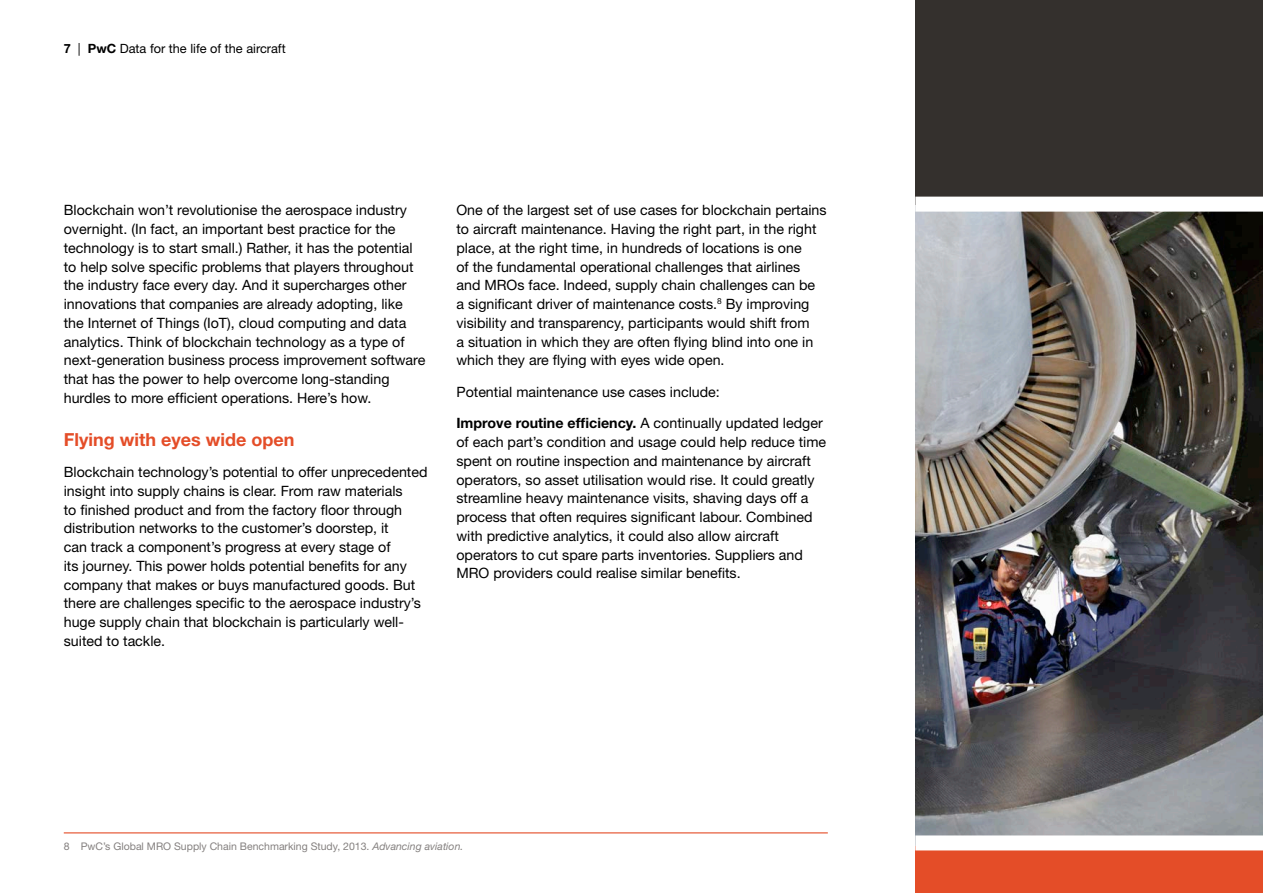
<style>
.page{position:relative;width:1263px;height:893px;background:#fff}
.page>*{position:absolute;margin:0;border:0;box-sizing:border-box;transform-origin:0 0}
.t1{font:700 18px "Helvetica Neue";color:#e44d28}
.t2{font:14.25px/18.8px "Helvetica Neue";color:#000}
.t3{font:12.75px "Helvetica Neue";color:#000}
.t4{font:10.5px "Helvetica Neue";color:#84807f}
.s1{font-weight:700}
.s2{font-style:italic}
</style>
<div class="page">
<hr style="left:64px;top:832px;width:764px;height:1px;background:#e44d28">
<img style="left:915px;top:212px;width:348px;height:623px">
<div style="left:915px;top:0;width:348px;height:204px;background:#34302d"></div>
<div style="left:915px;top:846px;width:348px;height:47px;background:#e44d28"></div>
<div style="left:915px;top:835px;width:348px;height:15px;background:#fff"></div>
<div style="left:915px;top:197px;width:348px;height:15px;background:#fff"></div>
<p class="t3" style="left:64px;top:40px;width:223px"><span class="s1">7</span> | <span class="s1">PwC</span> Data for the life of the aircraft</p>
<p class="t2" style="left:64px;top:201px;width:363px">Blockchain won’t revolutionise the aerospace industry overnight. (In fact, an important best practice for the technology is to start small.) Rather, it has the potential to help solve specific problems that players throughout the industry face every day. And it supercharges other innovations that companies are already adopting, like the Internet of Things (IoT), cloud computing and data analytics. Think of blockchain technology as a type of next-generation business process improvement software that has the power to help overcome long-standing hurdles to more efficient operations. Here’s how.</p>
<p class="t1" style="left:64px;top:428px;width:232px">Flying with eyes wide open</p>
<p class="t2" style="left:64px;top:463px;width:365px">Blockchain technology’s potential to offer unprecedented insight into supply chains is clear. From raw materials<br>to finished product and from the factory floor through distribution networks to the customer’s doorstep, it<br>can track a component’s progress at every stage of<br>its journey. This power holds potential benefits for any company that makes or buys manufactured goods. But there are challenges specific to the aerospace industry’s huge supply chain that blockchain is particularly well&shy;suited to tackle.</p>
<p class="t2" style="left:456px;top:201px;width:372px">One of the largest set of use cases for blockchain pertains to aircraft maintenance. Having the right part, in the right place, at the right time, in hundreds of locations is one<br>of the fundamental operational challenges that airlines and MROs face. Indeed, supply chain challenges can be<br>a significant driver of maintenance costs.<sup>8</sup> By improving visibility and transparency, participants would shift from<br>a situation in which they are often flying blind into one in which they are flying with eyes wide open.</p>
<p class="t2" style="left:456px;top:382px;width:265px">Potential maintenance use cases include:</p>
<p class="t2" style="left:456px;top:414px;width:371px"><span class="s1">Improve routine efficiency.</span> A continually updated ledger of each part’s condition and usage could help reduce time spent on routine inspection and maintenance by aircraft operators, so asset utilisation would rise. It could greatly streamline heavy maintenance visits, shaving days off a process that often requires significant labour. Combined with predictive analytics, it could also allow aircraft operators to cut spare parts inventories. Suppliers and MRO providers could realise similar benefits.</p>
<p class="t4" style="left:64px;top:840px;width:401px">8 PwC’s Global MRO Supply Chain Benchmarking Study, 2013. <span class="s2">Advancing aviation.</span></p>
</div>
